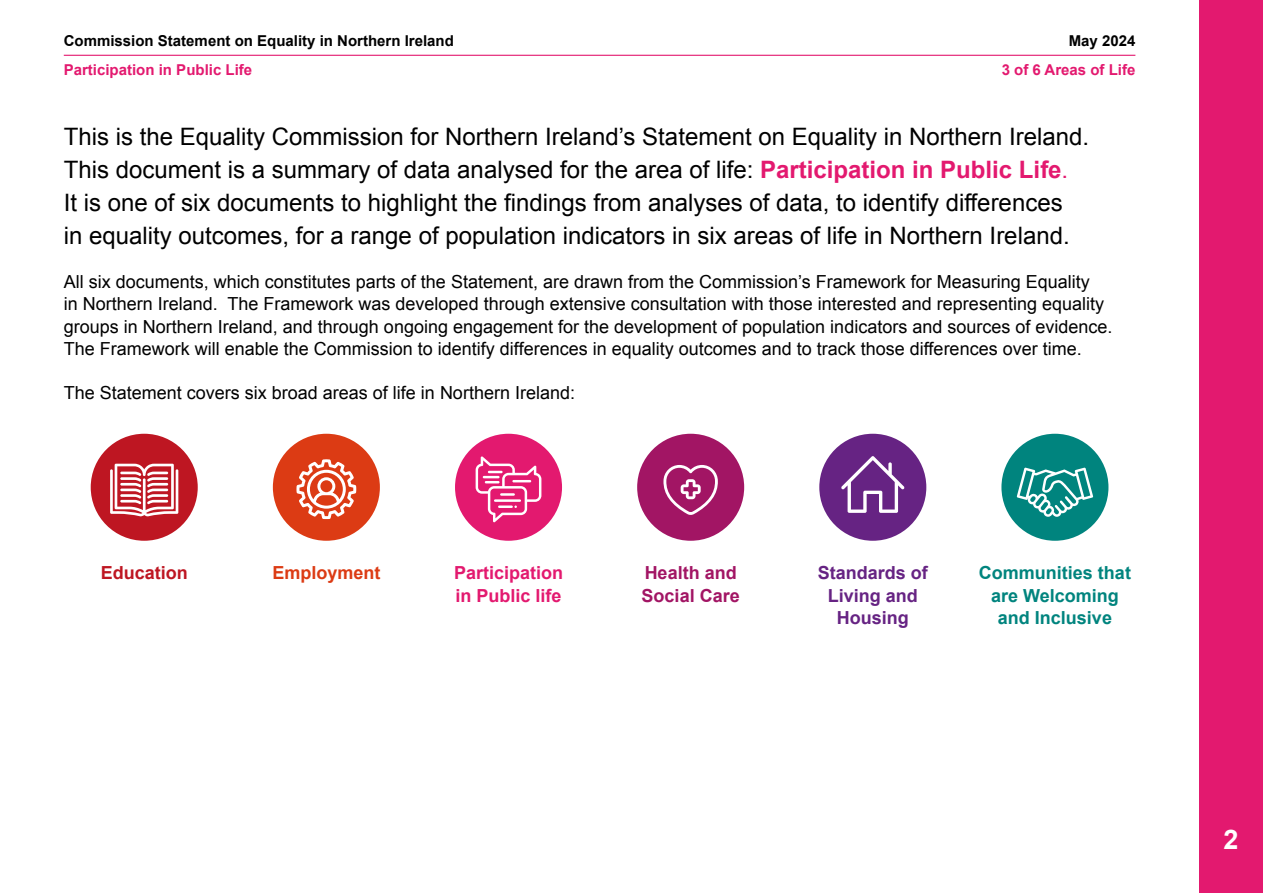
<style>
.page{position:relative;width:1263px;height:893px;background:#fff}
.page>*{position:absolute;margin:0;border:0;box-sizing:border-box;transform-origin:0 0}
.t1{font:700 27px "Arial";color:#fff}
.P_-_Body{font:24px/33px "Arial";color:#000}
.P_-_Body-2{font:18px/22.5px "Arial";color:#000}
.P_-_Body-3{font:700 18px/22.5px "Arial";color:#00847e;text-align:center}
.P_-_Body-4{font:700 18px/22.5px "Arial";color:#662383;text-align:center}
.P_-_Body-5{font:700 18px/22.5px "Arial";color:#e3196f}
.P_-_Body-6{font:700 18px/22.5px "Arial";color:#a21564}
.P_-_Body-7{font:700 18px "Arial";color:#dc3b14}
.P_-_Body-8{font:700 18px "Arial";color:#be1622}
.t2{font:700 15px "Arial";color:#000}
.t3{font:700 15px "Arial";color:#e3196f}
.s1{font-weight:700;color:#e3196f}
.s2{color:#e3196f}
</style>
<div class="page">
<div style="left:1199px;top:0;width:64px;height:893px;background:#e3196f"></div>
<hr style="left:64px;top:55px;width:1071px;height:1px;background:#e3196f">
<div style="left:91px;top:434px;width:107px;height:107px;background:#be1622;border-radius:50%"></div>
<div style="left:273px;top:434px;width:107px;height:107px;background:#dc3b14;border-radius:50%"></div>
<div style="left:455px;top:434px;width:107px;height:107px;background:#e3196f;border-radius:50%"></div>
<div style="left:637px;top:434px;width:107px;height:107px;background:#a21564;border-radius:50%"></div>
<div style="left:819px;top:434px;width:107px;height:107px;background:#662383;border-radius:50%"></div>
<div style="left:1001px;top:434px;width:107px;height:107px;background:#00847e;border-radius:50%"></div>
<svg style="left:841px;top:456px;width:63px;height:57px"></svg>
<svg style="left:110px;top:464px;width:68px;height:53px"></svg>
<svg style="left:663px;top:465px;width:55px;height:50px"></svg>
<svg style="left:296px;top:459px;width:60px;height:60px"></svg>
<svg style="left:476px;top:456px;width:65px;height:66px"></svg>
<svg style="left:1017px;top:467px;width:76px;height:50px"></svg>
<p class="t2" style="left:64px;top:30px;width:392px">Commission Statement on Equality in Northern Ireland</p>
<p class="t3" style="left:64px;top:60px;width:190px">Participation in Public Life</p>
<p class="t2" style="left:1069px;top:30px;width:68px">May 2024</p>
<p class="t3" style="left:1002px;top:60px;width:135px">3 of 6 Areas of Life</p>
<p class="P_-_Body" style="left:64px;top:120px;width:1027px">This is the Equality Commission for Northern Ireland’s Statement on Equality in Northern Ireland.<br>This document is a summary of data analysed for the area of life: <span class="s1">Participation in Public Life</span><span class="s2">.<br></span>It is one of six documents to highlight the findings from analyses of data, to identify differences<br>in equality outcomes, for a range of population indicators in six areas of life in Northern Ireland.</p>
<p class="P_-_Body-2" style="left:64px;top:270px;width:1050px">All six documents, which constitutes parts of the Statement, are drawn from the Commission’s Framework for Measuring Equality<br>in Northern Ireland. The Framework was developed through extensive consultation with those interested and representing equality groups in Northern Ireland, and through ongoing engagement for the development of population indicators and sources of evidence.<br>The Framework will enable the Commission to identify differences in equality outcomes and to track those differences over time.</p>
<p class="P_-_Body-2" style="left:64px;top:382px;width:513px">The Statement covers six broad areas of life in Northern Ireland:</p>
<p class="P_-_Body-8" style="left:101px;top:561px;width:89px">Education</p>
<p class="P_-_Body-7" style="left:272px;top:561px;width:110px">Employment</p>
<p class="P_-_Body-5" style="left:454px;top:562px;width:111px">Participation in Public life</p>
<p class="P_-_Body-6" style="left:642px;top:562px;width:100px">Health and<br>Social Care</p>
<p class="P_-_Body-4" style="left:818px;top:562px;width:112px">Standards of<br>Living and<br>Housing</p>
<p class="P_-_Body-3" style="left:979px;top:562px;width:154px">Communities that are Welcoming and Inclusive</p>
<h1 class="t1" style="left:1223px;top:822px;width:17px">2</h1>
</div>
